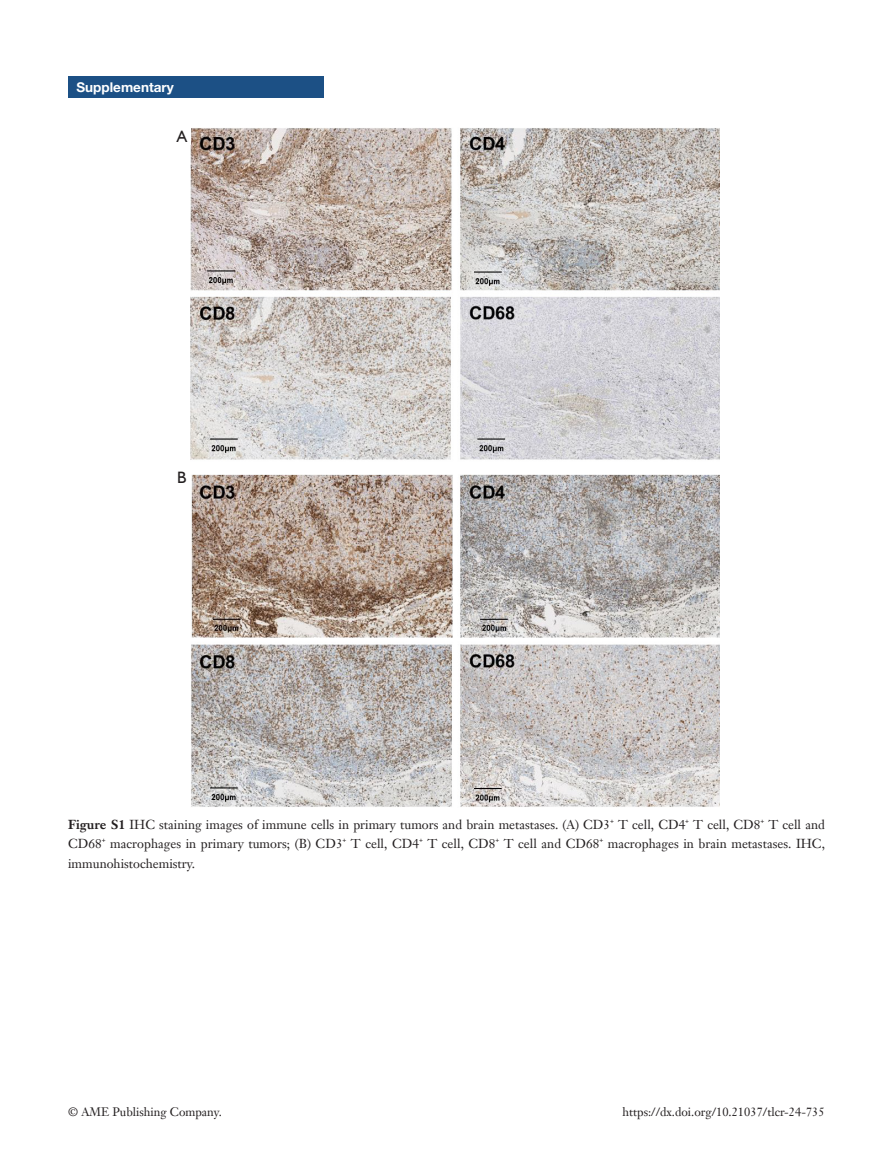
<style>
.page{position:relative;width:893px;height:1170px;background:#fff}
.page>*{position:absolute;margin:0;border:0;box-sizing:border-box;transform-origin:0 0}
.t1{font:16.5px "Humanist 521 BT";color:#231f20}
.栏目{font:700 13.5px "Helvetica Neue LT Pro";color:#fff}
.t2{font:12.75px "Janson Text LT";color:#231f20}
.t3{font:12px "Janson Text LT";color:#231f20}
.t4{font:7.5px "Janson Text LT";color:#231f20}
.s1{font-weight:700}
</style>
<div class="page">
<div style="left:68px;top:77px;width:255px;height:21px;background:#1c5085"></div>
<img style="left:191px;top:128px;width:528px;height:679px">
<p class="栏目" style="left:77px;top:79px;width:99px">Supplementary</p>
<p class="t1" style="left:177px;top:126px;width:12px">A</p>
<p class="t1" style="left:177px;top:466px;width:11px">B</p>
<p class="t2" style="left:68px;top:816px;width:544px"><span class="s1">Figure S1</span> IHC staining images of immune cells in primary tumors and brain metastases. (A) CD3</p>
<p class="t4" style="left:610px;top:815px;width:5px">+</p>
<p class="t2" style="left:618px;top:816px;width:69px">T cell, CD4</p>
<p class="t4" style="left:685px;top:815px;width:5px">+</p>
<p class="t2" style="left:693px;top:816px;width:69px">T cell, CD8</p>
<p class="t4" style="left:760px;top:815px;width:5px">+</p>
<p class="t2" style="left:768px;top:816px;width:58px">T cell and</p>
<p class="t2" style="left:68px;top:835px;width:35px">CD68</p>
<p class="t4" style="left:102px;top:834px;width:5px">+</p>
<p class="t2" style="left:110px;top:835px;width:234px">macrophages in primary tumors; (B) CD3</p>
<p class="t4" style="left:343px;top:834px;width:5px">+</p>
<p class="t2" style="left:351px;top:835px;width:70px">T cell, CD4</p>
<p class="t4" style="left:419px;top:834px;width:5px">+</p>
<p class="t2" style="left:427px;top:835px;width:70px">T cell, CD8</p>
<p class="t4" style="left:495px;top:834px;width:5px">+</p>
<p class="t2" style="left:504px;top:835px;width:97px">T cell and CD68</p>
<p class="t4" style="left:599px;top:834px;width:5px">+</p>
<p class="t2" style="left:608px;top:835px;width:219px">macrophages in brain metastases. IHC,</p>
<p class="t2" style="left:68px;top:855px;width:129px">immunohistochemistry.</p>
<p class="t3" style="left:68px;top:1104px;width:155px">© AME Publishing Company.</p>
<p class="t3" style="left:623px;top:1104px;width:204px">https://dx.doi.org/10.21037/tlcr-24-735</p>
</div>
